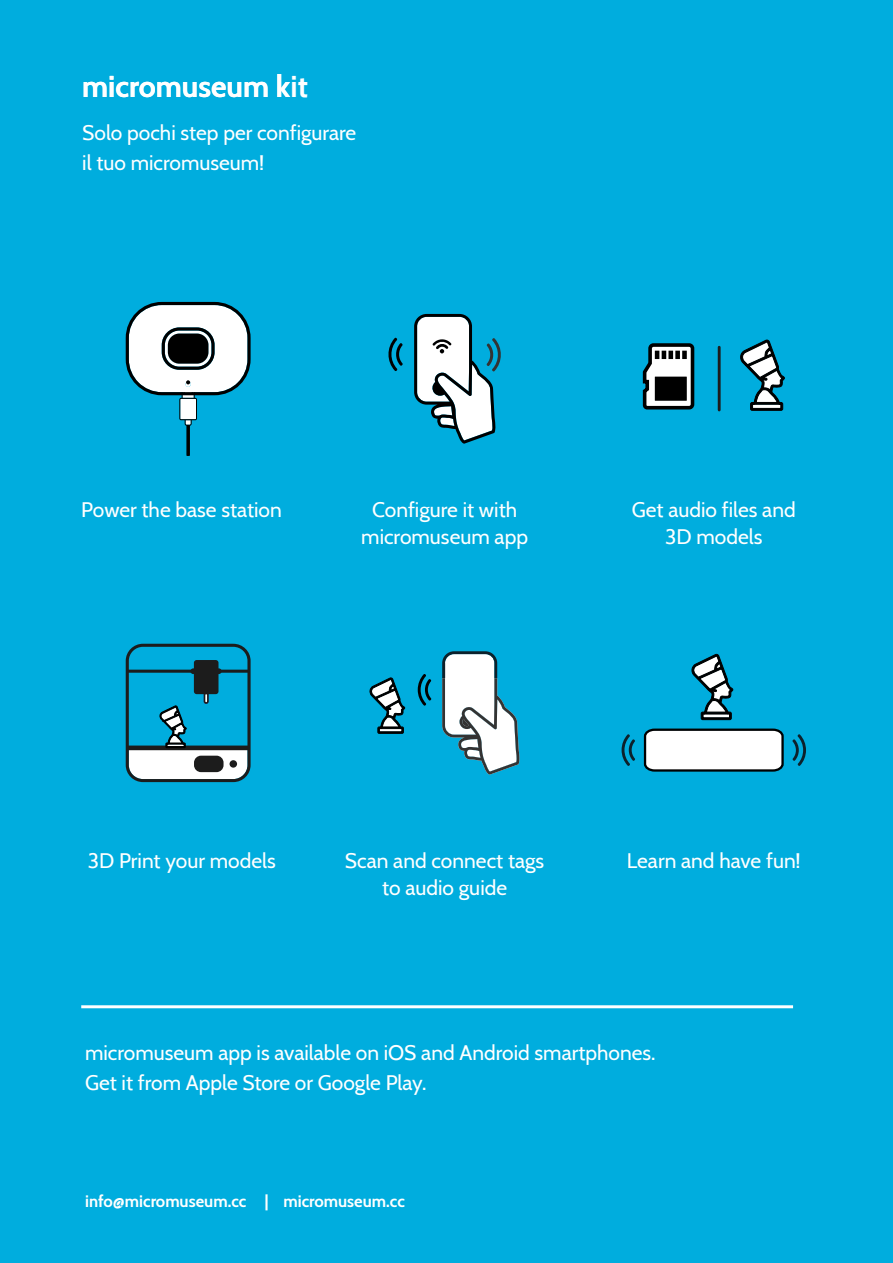
<style>
.page{position:relative;width:893px;height:1263px;background:#00adde}
.page>*{position:absolute;margin:0;border:0;box-sizing:border-box;transform-origin:0 0}
.t1{font:700 30px "Cabin";color:#fff}
.t2{font:21px/30px "Cabin";color:#fff}
.t3{font:700 16.5px "Cabin";color:#fff}
</style>
<div class="page">
<svg style="left:418px;top:674px;width:13px;height:32px"></svg>
<svg style="left:442px;top:651px;width:78px;height:123px"></svg>
<svg style="left:369px;top:677px;width:36px;height:57px"></svg>
<svg style="left:691px;top:654px;width:42px;height:66px"></svg>
<svg style="left:622px;top:734px;width:13px;height:32px"></svg>
<svg style="left:792px;top:734px;width:14px;height:32px"></svg>
<svg style="left:643px;top:727px;width:142px;height:46px"></svg>
<svg style="left:126px;top:644px;width:125px;height:138px"></svg>
<svg style="left:126px;top:302px;width:125px;height:154px"></svg>
<svg style="left:386px;top:338px;width:17px;height:33px"></svg>
<svg style="left:414px;top:314px;width:89px;height:130px"></svg>
<svg style="left:641px;top:341px;width:55px;height:70px"></svg>
<div style="left:668px;top:351px;width:5px;height:8px;background:#000"></div>
<div style="left:675px;top:351px;width:5px;height:8px;background:#000"></div>
<div style="left:682px;top:351px;width:5px;height:8px;background:#000"></div>
<div style="left:655px;top:377px;width:32px;height:24px;background:#000"></div>
<svg style="left:740px;top:339px;width:45px;height:72px"></svg>
<hr style="left:718px;top:347px;width:3px;height:63px;background:#1c1c1c">
<hr style="left:81px;top:1005px;width:712px;height:3px;background:#fff">
<h1 class="t1" style="left:82px;top:63px;width:227px">micromuseum kit</h1>
<p class="t2" style="left:82px;top:116px;width:276px">Solo pochi step per configurare il tuo micromuseum!</p>
<p class="t2" style="left:81px;top:493px;width:202px">Power the base station</p>
<p class="t2" style="left:361px;top:495px;width:168px;line-height:27px;text-align:center">Configure it with micromuseum app</p>
<p class="t2" style="left:632px;top:495px;width:165px;line-height:27px;text-align:center">Get audio files and<br>3D models</p>
<p class="t2" style="left:88px;top:844px;width:189px">3D Print your models</p>
<p class="t2" style="left:345px;top:844px;width:201px">Scan and connect tags</p>
<p class="t2" style="left:627px;top:844px;width:175px">Learn and have fun!</p>
<p class="t2" style="left:382px;top:871px;width:127px">to audio guide</p>
<p class="t2" style="left:85px;top:1036px;width:572px">micromuseum app is available on iOS and Android smartphones.<br>Get it from Apple Store or Google Play.</p>
<p class="t3" style="left:85px;top:1188px;width:321px">info@micromuseum.cc | micromuseum.cc</p>
</div>
